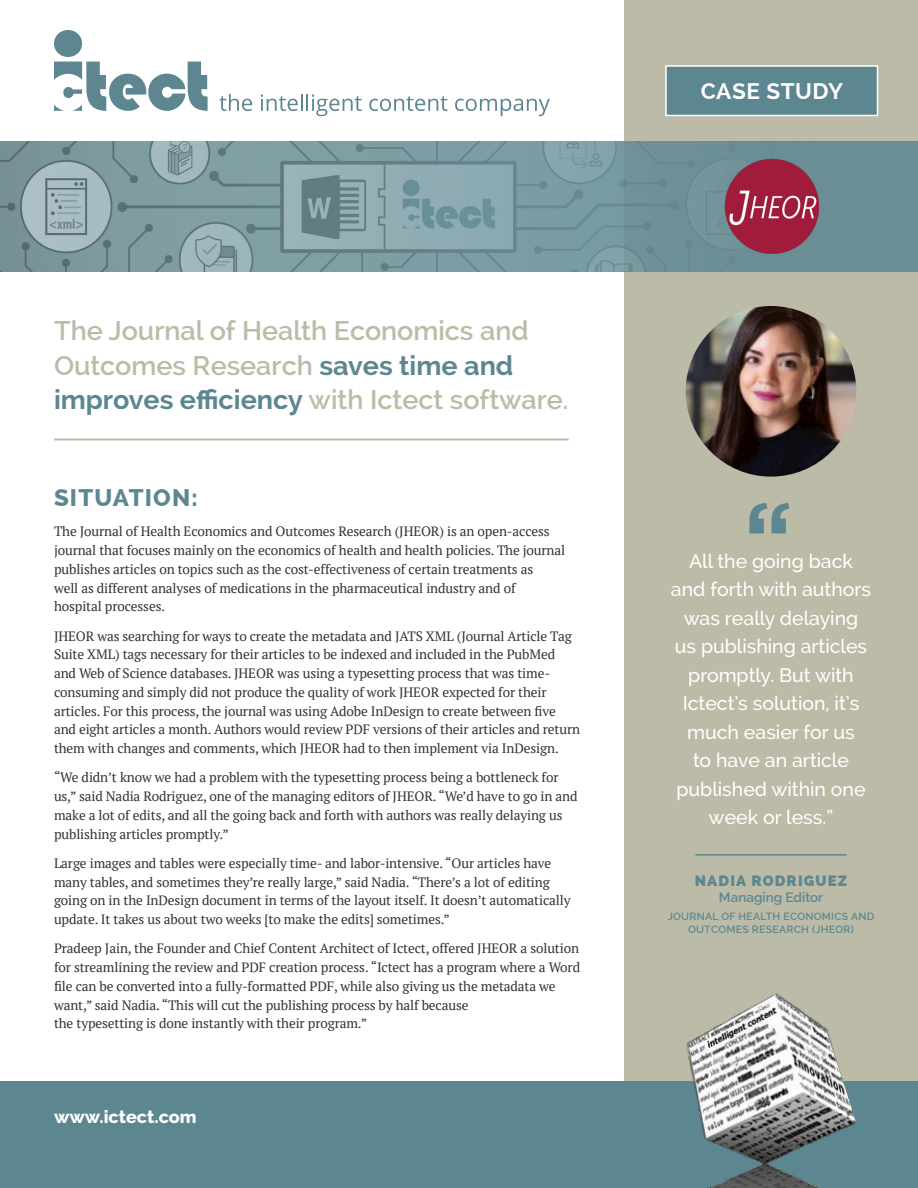
<style>
.page{position:relative;width:918px;height:1188px;background:#fff}
.page>*{position:absolute;margin:0;border:0;box-sizing:border-box;transform-origin:0 0}
.t1{font:600 27px/34.5px "Raleway";color:#bcbba7}
.header2{font:800 24px "Raleway";letter-spacing:.05em;color:#5c8791}
.t2{font:700 22.5px "Raleway";letter-spacing:.02em;color:#fff}
.t3{font:500 19.5px/28.5px "Raleway";color:#fff;text-align:center}
.t4{font:800 18px "Raleway";color:#fff}
.t5{font:800 15px "Raleway";letter-spacing:.075em;color:#5c8791}
.Body2{font:13.5px/18.8px "PT Serif";letter-spacing:-.01em;color:#333}
.t6{font:600 13.5px "Raleway";color:#5c8791}
.t7{font:600 10.5px/12.6px "Raleway";letter-spacing:.025em;color:#5c8791;text-align:center}
.s1{font-weight:700;color:#5c8791}
</style>
<div class="page">
<div style="left:624px;top:0;width:294px;height:1188px;background:#bcbba7"></div>
<div style="left:0;top:141px;width:918px;height:131px;background:#6a8e94"></div>
<img style="left:0;top:141px;width:774px;height:131px">
<div style="left:0;top:1082px;width:918px;height:106px;background:#5c8791"></div>
<img style="left:686px;top:993px;width:172px;height:195px">
<div style="left:665px;top:65px;width:213px;height:51px;background:#5c8791;border:2px solid #fff"></div>
<img style="left:725px;top:159px;width:94px;height:95px">
<img style="left:686px;top:306px;width:170px;height:171px;border-radius:85px">
<hr style="left:695px;top:854px;width:152px;height:2px;background:#5c8791">
<svg style="left:749px;top:503px;width:41px;height:30px"></svg>
<hr style="left:54px;top:439px;width:515px;height:1px;background:#bcbba7">
<svg style="left:54px;top:30px;width:154px;height:81px"></svg>
<svg style="left:219px;top:94px;width:33px;height:17px"></svg>
<svg style="left:261px;top:94px;width:101px;height:22px"></svg>
<svg style="left:369px;top:96px;width:79px;height:15px"></svg>
<svg style="left:455px;top:99px;width:95px;height:17px"></svg>
<p class="t2" style="left:701px;top:78px;width:144px">CASE STUDY</p>
<p class="t1" style="left:54px;top:314px;width:516px">The Journal of Health Economics and<br>Outcomes Research <span class="s1">saves time and improves efficiency</span> with Ictect software.</p>
<p class="header2" style="left:54px;top:483px;width:145px">SITUATION:</p>
<p class="Body2" style="left:54px;top:522px;width:513px">The Journal of Health Economics and Outcomes Research (JHEOR) is an open-access journal that focuses mainly on the economics of health and health policies. The journal publishes articles on topics such as the cost-effectiveness of certain treatments as<br>well as different analyses of medications in the pharmaceutical industry and of hospital processes.</p>
<p class="Body2" style="left:54px;top:626px;width:528px">JHEOR was searching for ways to create the metadata and JATS XML (Journal Article Tag Suite XML) tags necessary for their articles to be indexed and included in the PubMed and Web of Science databases. JHEOR was using a typesetting process that was time&shy;consuming and simply did not produce the quality of work JHEOR expected for their articles. For this process, the journal was using Adobe InDesign to create between five and eight articles a month. Authors would review PDF versions of their articles and return them with changes and comments, which JHEOR had to then implement via InDesign.</p>
<p class="Body2" style="left:54px;top:768px;width:525px">“We didn’t know we had a problem with the typesetting process being a bottleneck for us,” said Nadia Rodriguez, one of the managing editors of JHEOR. “We’d have to go in and make a lot of edits, and all the going back and forth with authors was really delaying us publishing articles promptly.”</p>
<p class="Body2" style="left:54px;top:854px;width:518px">Large images and tables were especially time- and labor-intensive. “Our articles have many tables, and sometimes they’re really large,” said Nadia. “There’s a lot of editing going on in the InDesign document in terms of the layout itself. It doesn’t automatically update. It takes us about two weeks [to make the edits] sometimes.”</p>
<p class="Body2" style="left:54px;top:939px;width:528px">Pradeep Jain, the Founder and Chief Content Architect of Ictect, offered JHEOR a solution for streamlining the review and PDF creation process. “Ictect has a program where a Word file can be converted into a fully-formatted PDF, while also giving us the metadata we want,” said Nadia. “This will cut the publishing process by half because<br>the typesetting is done instantly with their program.”</p>
<p class="t4" style="left:54px;top:1106px;width:144px">www.ictect.com</p>
<p class="t3" style="left:671px;top:546px;width:202px">All the going back and forth with authors was really delaying us publishing articles promptly. But with<br>Ictect’s solution, it’s much easier for us<br>to have an article published within one week or less.”</p>
<p class="t5" style="left:695px;top:872px;width:154px">NADIA RODRIGUEZ</p>
<p class="t6" style="left:719px;top:889px;width:106px">Managing Editor</p>
<p class="t7" style="left:668px;top:910px;width:208px">JOURNAL OF HEALTH ECONOMICS AND<br>OUTCOMES RESEARCH (JHEOR)</p>
</div>
